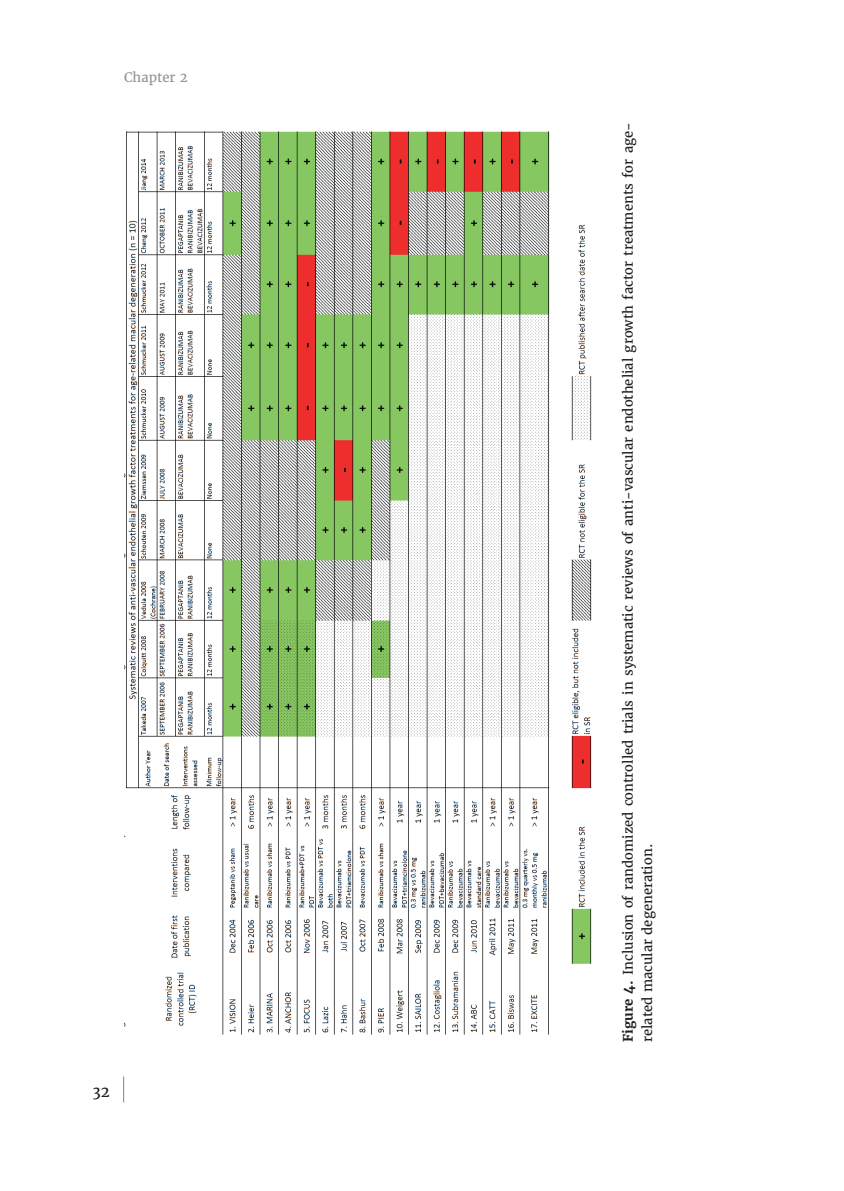
<style>
.page{position:relative;width:844px;height:1191px;background:#fff}
.page>*{position:absolute;margin:0;border:0;box-sizing:border-box;transform-origin:0 0}
.t1{font:14.88px "Merriweather";color:#231f20}
.t2{font:13.12px/19.2px "Merriweather";color:#231f20}
.t3{font:13.12px "Merriweather";color:#939598}
.s1{font-weight:700}
</style>
<div class="page">
<svg style="left:123px;top:1076px;width:1px;height:26px"></svg>
<img style="left:124px;top:131px;width:468px;height:904px">
<p class="t3" style="left:124px;top:69px;width:65px">Chapter 2</p>
<p class="t1" style="left:92px;top:1082px;width:19px">32</p>
<p class="t2" style="left:618px;top:1042px;width:921px;rotate:-90deg"><span class="s1">Figure 4.</span> Inclusion of randomized controlled trials in systematic reviews of anti-vascular endothelial growth factor treatments for age&shy;related macular degeneration.</p>
</div>
